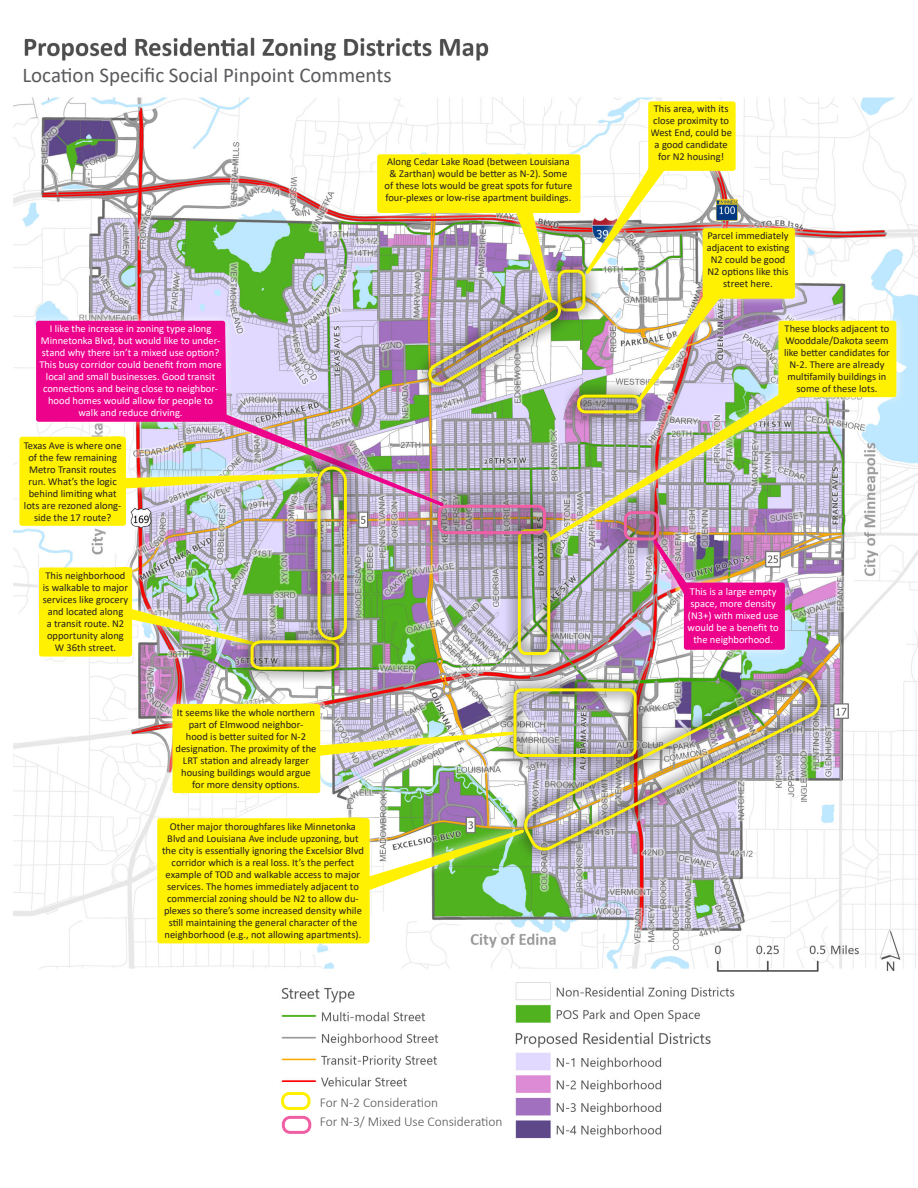
<style>
.page{position:relative;width:918px;height:1188px;background:#fff}
.page>*{position:absolute;margin:0;border:0;box-sizing:border-box;transform-origin:0 0}
.t1{font:21px "Calibri";color:#5a5a5d}
.t2{font:300 13.5px "Calibri";color:#545557}
.t3{font:10.5px/12px "Calibri";color:#231f20;text-align:center}
.t4{font:10.5px/12px "Calibri";color:#fff;text-align:center}
</style>
<div class="page">
<img style="left:14px;top:37px;width:904px;height:1102px">
<div style="left:281px;top:1092px;width:30px;height:18px;border:3px solid #fff101;border-radius:7px"></div>
<div style="left:367px;top:144px;width:223px;height:167px;background:#fff;opacity:.75"></div>
<div style="left:577px;top:92px;width:168px;height:191px;background:#fff"></div>
<div style="left:628px;top:218px;width:176px;height:194px;background:#fff;opacity:.75"></div>
<svg style="left:376px;top:100px;width:420px;height:306px"></svg>
<div style="left:602px;top:489px;width:79px;height:74px;background:#231f20;opacity:.75"></div>
<div style="left:645px;top:531px;width:150px;height:128px;background:#fff;opacity:.75"></div>
<img style="left:651px;top:550px;width:135px;height:101px">
<div style="left:282px;top:1116px;width:29px;height:18px;border:3px solid #f05ea3;border-radius:7px"></div>
<div style="left:510px;top:663px;width:325px;height:202px;background:#231f20;opacity:.75"></div>
<img style="left:524px;top:675px;width:298px;height:177px">
<div style="left:148px;top:808px;width:385px;height:145px;background:#fff;opacity:.75"></div>
<svg style="left:156px;top:816px;width:371px;height:129px"></svg>
<div style="left:499px;top:673px;width:152px;height:99px;background:#231f20;opacity:.75"></div>
<div style="left:514px;top:688px;width:123px;height:69px;border:3px solid #fff101;border-radius:7px"></div>
<div style="left:163px;top:694px;width:359px;height:109px;background:#fff;opacity:.75"></div>
<img style="left:171px;top:702px;width:344px;height:93px">
<div style="left:503px;top:514px;width:62px;height:156px;background:#231f20;opacity:.75"></div>
<div style="left:518px;top:529px;width:32px;height:126px;border:3px solid #fff101;border-radius:7px"></div>
<div style="left:416px;top:483px;width:152px;height:74px;background:#231f20;opacity:.75"></div>
<div style="left:438px;top:505px;width:108px;height:29px;border:3px solid #f05ea3;border-radius:7px"></div>
<div style="left:26px;top:311px;width:426px;height:204px;background:#fff;opacity:.75"></div>
<svg style="left:35px;top:319px;width:411px;height:468px"></svg>
<div style="left:540px;top:311px;width:366px;height:239px;background:#fff;opacity:.75"></div>
<img style="left:546px;top:319px;width:352px;height:224px">
<div style="left:29px;top:558px;width:235px;height:108px;background:#fff;opacity:.75"></div>
<div style="left:236px;top:625px;width:118px;height:59px;background:#231f20;opacity:.75"></div>
<img style="left:38px;top:565px;width:303px;height:106px">
<div style="left:303px;top:452px;width:58px;height:203px;background:#231f20;opacity:.75"></div>
<div style="left:318px;top:466px;width:29px;height:174px;border:3px solid #fff101;border-radius:13px"></div>
<div style="left:10px;top:427px;width:317px;height:108px;background:#fff;opacity:.75"></div>
<img style="left:18px;top:434px;width:302px;height:93px">
<p class="t1" style="left:22px;top:61px;width:371px">Location Specific Social Pinpoint Comments</p>
<p class="t3" style="left:385px;top:155px;width:189px">Along Cedar Lake Road (between Louisiana &amp; Zarthan) would be better as N-2). Some of these lots would be great spots for future four-plexes or low-rise apartment buildings.</p>
<p class="t3" style="left:650px;top:103px;width:83px">This area, with its close proximity to<br>West End, could be a good candidate for N2 housing!</p>
<p class="t3" style="left:707px;top:229px;width:84px">Parcel immediately adjacent to existing<br>N2 could be good<br>N2 options like this street here.</p>
<p class="t4" style="left:39px;top:322px;width:184px">I like the increase in zoning type along Minnetonka Blvd, but would like to under&shy;stand why there isn’t a mixed use option?<br>This busy corridor could benefit from more local and small businesses. Good transit connections and being close to neighbor&shy;hood homes would allow for people to walk and reduce driving.</p>
<p class="t3" style="left:784px;top:322px;width:107px">These blocks adjacent to<br>Wooddale/Dakota seem like better candidates for<br>N-2. There are already multifamily buildings in some of these lots.</p>
<p class="t3" style="left:24px;top:439px;width:99px">Texas Ave is where one of the few remaining<br>Metro Transit routes run. What’s the logic behind limiting what lots are rezoned along&shy;side the 17 route?</p>
<p class="t3" style="left:43px;top:570px;width:87px">This neighborhood is walkable to major services like grocery and located along<br>a transit route. N2 opportunity along<br>W 36th street.</p>
<p class="t3" style="left:176px;top:706px;width:142px">It seems like the whole northern part of Elmwood neighbor-<br>hood is better suited for N-2 designation. The proximity of the<br>LRT station and already larger housing buildings would argue for more density options.</p>
<p class="t3" style="left:162px;top:820px;width:203px">Other major thoroughfares like Minnetonka Blvd and Louisiana Ave include upzoning, but the city is essentially ignoring the Excelsior Blvd corridor which is a real loss. It’s the perfect example of TOD and walkable access to major services. The homes immediately adjacent to commercial zoning should be N2 to allow du&shy;plexes so there’s some increased density while still maintaining the general character of the neighborhood (e.g., not allowing apartments).</p>
<p class="t2" style="left:320px;top:1094px;width:120px">For N-2 Consideration</p>
<p class="t2" style="left:320px;top:1113px;width:184px">For N-3/ Mixed Use Consideration</p>
<p class="t4" style="left:688px;top:585px;width:93px">This is a large empty space, more density (N3+) with mixed use would be a benefit to the neighborhood.</p>
</div>
